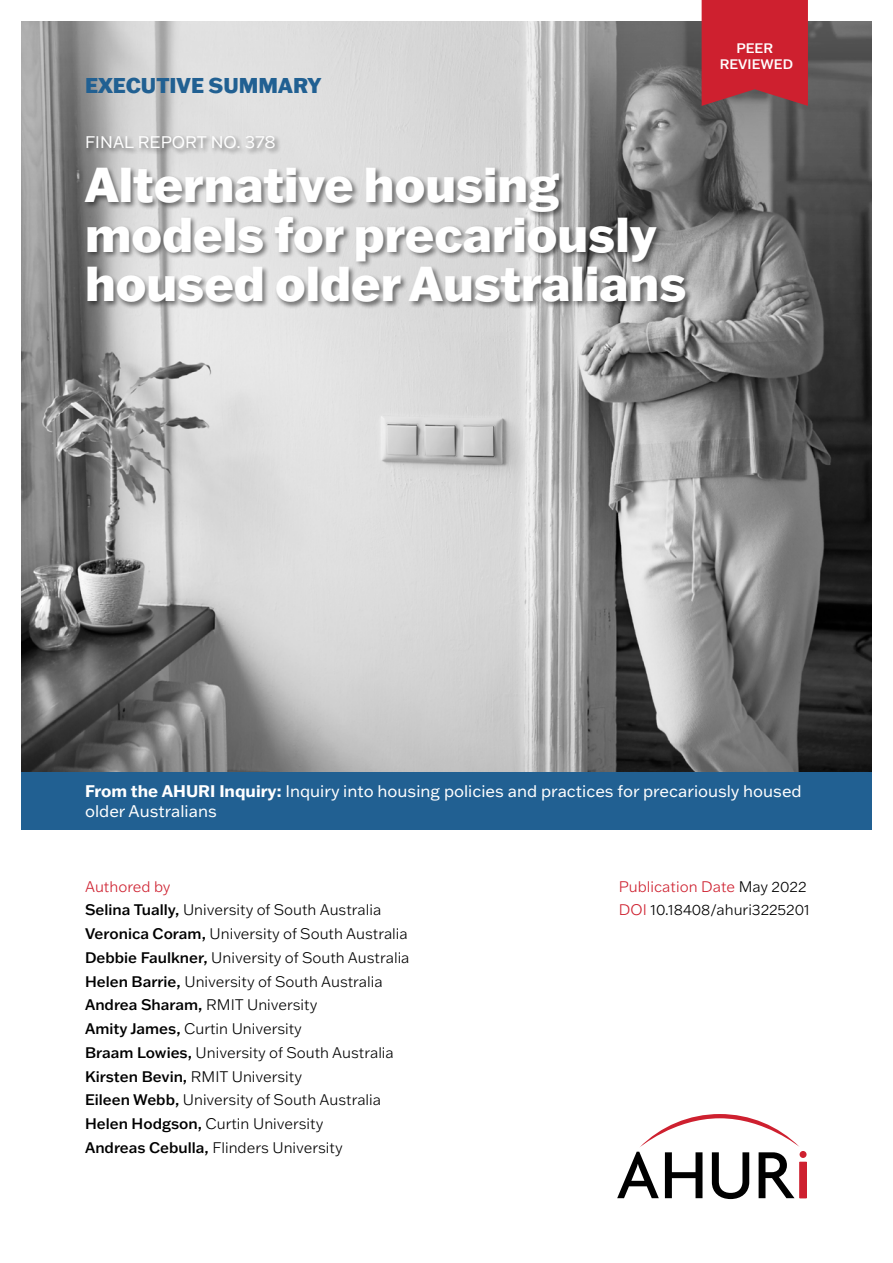
<style>
.page{position:relative;width:893px;height:1263px;background:#fff}
.page>*{position:absolute;margin:0;border:0;box-sizing:border-box;transform-origin:0 0}
.t1{font:800 48px/49.5px "Franklin Gothic ATF";color:#fff}
.t2{font:800 21px "Franklin Gothic ATF";color:#216092}
.t3{font:16.5px/19.5px "Franklin Gothic ATF";color:#fff}
.t4{font:300 15px/23.7px "Franklin Gothic ATF";color:#000}
.t5{font:500 13.5px/16.2px "Franklin Gothic ATF";color:#fff;text-align:center}
.s1{font-weight:700}
.s2{color:#ce202f}
.s3{font-weight:500}
</style>
<div class="page">
<svg style="left:617px;top:1114px;width:189px;height:85px"></svg>
<img style="left:21px;top:378px;width:851px;height:394px">
<img style="left:21px;top:21px;width:851px;height:357px">
<div style="left:21px;top:772px;width:851px;height:57px;background:#216092"></div>
<svg style="left:702px;top:0;width:106px;height:106px;background:#c62533"></svg>
<div style="left:84px;top:135px;width:609px;height:175px;background:#000;opacity:.5"></div>
<h2 class="t2" style="left:85px;top:71px;width:238px">EXECUTIVE SUMMARY</h2>
<p class="t3" style="left:85px;top:132px;width:192px">FINAL REPORT NO. 378</p>
<h1 class="t1" style="left:85px;top:159px;width:603px">Alternative housing models for precariously housed older Australians</h1>
<p class="t5" style="left:720px;top:39px;width:75px">PEER<br>REVIEWED</p>
<p class="t3" style="left:85px;top:781px;width:718px"><span class="s1">From the AHURI Inquiry:</span> Inquiry into housing policies and practices for precariously housed older Australians</p>
<p class="t4" style="left:85px;top:874px;width:326px"><span class="s2">Authored by<br></span><span class="s3">Selina Tually,</span> University of South Australia <span class="s3">Veronica Coram,</span> University of South Australia <span class="s3">Debbie Faulkner,</span> University of South Australia <span class="s3">Helen Barrie,</span> University of South Australia <span class="s3">Andrea Sharam,</span> RMIT University<br><span class="s3">Amity James,</span> Curtin University<br><span class="s3">Braam Lowies,</span> University of South Australia <span class="s3">Kirsten Bevin,</span> RMIT University<br><span class="s3">Eileen Webb,</span> University of South Australia <span class="s3">Helen Hodgson,</span> Curtin University<br><span class="s3">Andreas Cebulla,</span> Flinders University</p>
<p class="t4" style="left:619px;top:874px;width:192px"><span class="s2">Publication Date</span> May 2022<br><span class="s2">DOI</span> 10.18408/ahuri3225201</p>
</div>
